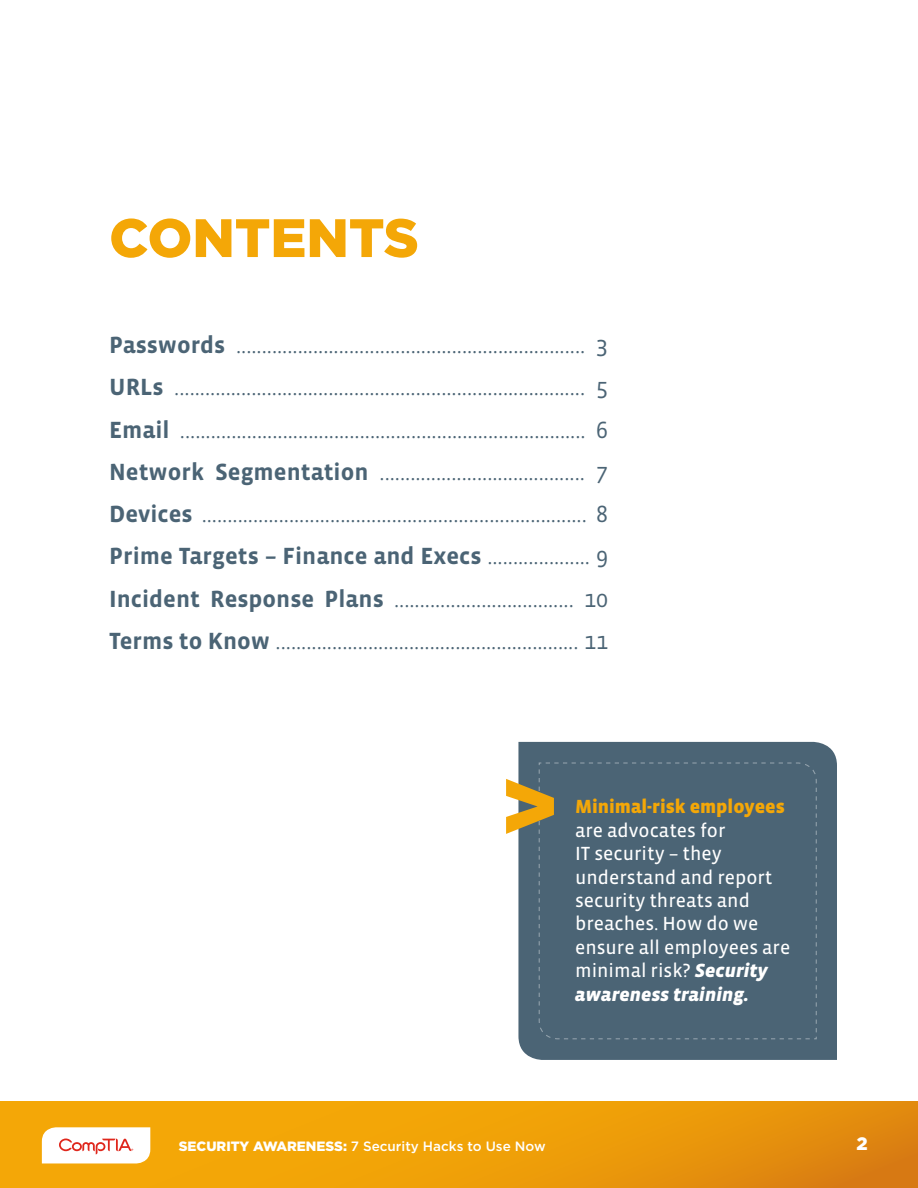
<style>
.page{position:relative;width:918px;height:1188px;background:#fff}
.page>*{position:absolute;margin:0;border:0;box-sizing:border-box;transform-origin:0 0}
.t1{font:900 54px "Gotham";color:#f4a707}
.t2{font:24px/42.3px "Vista Sans OTCE";color:#4b6475;text-align:justify}
.t3{font:19.5px/23.4px "Vista Sans OTCE";color:#fff}
.t4{font:900 19.5px "Vista Sans OTCE";color:#f4a707}
.t5{font:900 18px "Gotham";color:#fff}
.t6{font:500 13.5px "Gotham";color:#fff}
.s1{font-weight:700}
.s2{font-weight:900;font-style:italic}
.s3{font-weight:900}
</style>
<div class="page">
<svg style="left:0;top:1102px;width:918px;height:86px;background:#ed9c09"></svg>
<svg style="left:42px;top:1127px;width:108px;height:36px"></svg>
<div style="left:518px;top:742px;width:319px;height:318px;background:#4b6475"></div>
<div style="left:538px;top:762px;width:279px;height:278px;background:#4b6475"></div>
<svg style="left:506px;top:762px;width:288px;height:252px;background:#586e7a"></svg>
<h1 class="t1" style="left:109px;top:201px;width:311px">CONTENTS</h1>
<p class="t2" style="left:109px;top:324px;width:500px"><span class="s1">Passwords</span> .................................................................... 3<br><span class="s1">URLs</span> ................................................................................ 5<br><span class="s1">Email</span> ............................................................................... 6<br><span class="s1">Network Segmentation</span> ........................................ 7<br><span class="s1">Devices</span> ........................................................................... 8<br><span class="s1">Prime Targets – Finance and Execs</span> .................... 9<br><span class="s1">Incident Response Plans</span> ................................... 10<br><span class="s1">Terms to Know</span> ........................................................... 11</p>
<p class="t4" style="left:575px;top:796px;width:211px">Minimal-risk employees</p>
<p class="t3" style="left:575px;top:818px;width:217px">are advocates for<br>IT security – they understand and report security threats and breaches. How do we ensure all employees are minimal risk? <span class="s2">Security awareness training.</span></p>
<p class="t6" style="left:179px;top:1137px;width:368px"><span class="s3">SECURITY AWARENESS:</span> 7 Security Hacks to Use Now</p>
<p class="t5" style="left:856px;top:1131px;width:13px">2</p>
</div>
